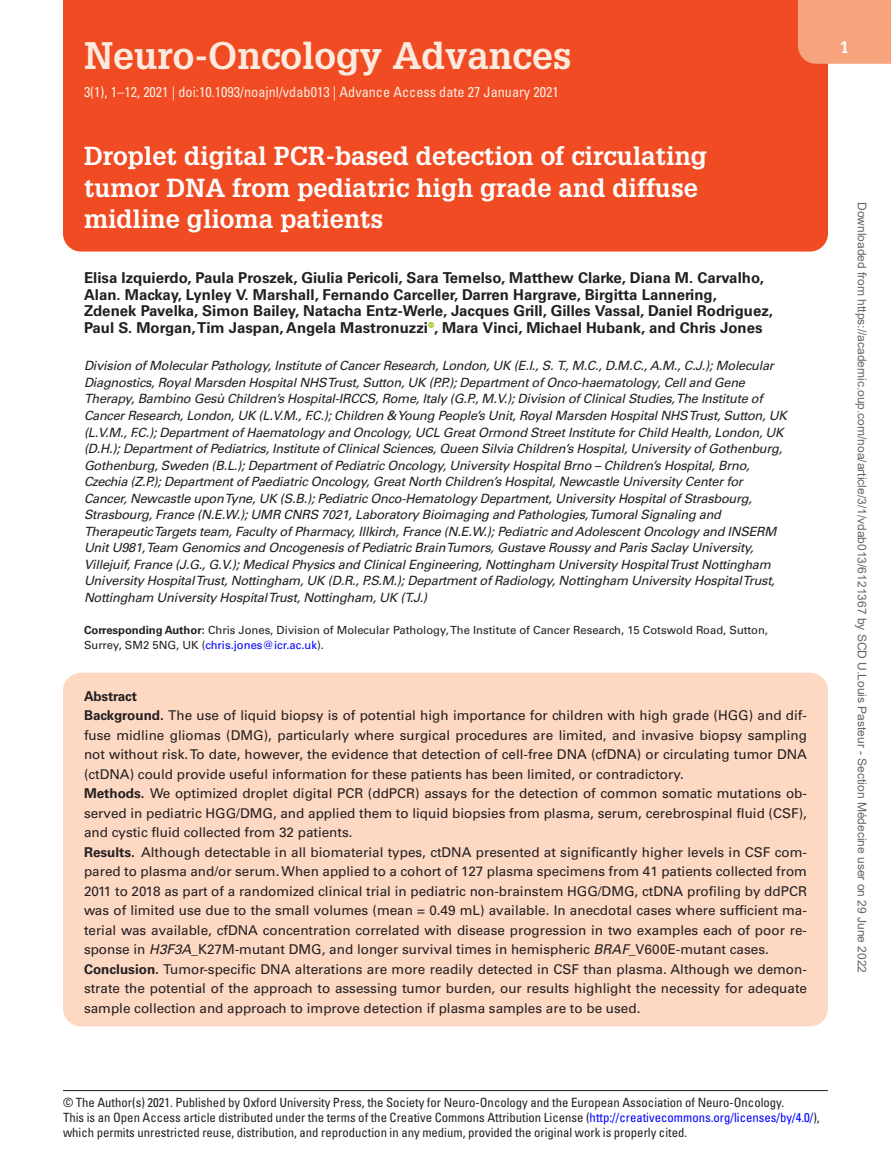
<style>
.page{position:relative;width:891px;height:1175px;background:#fff}
.page>*{position:absolute;margin:0;border:0;box-sizing:border-box;transform-origin:0 0}
.t1{font:700 37.5px "Glypha LT Std";color:#fdeade}
.t2{font:700 25.5px/31.5px "Glypha LT Std";color:#fff}
.t3{font:700 16.5px "Glypha LT Std";color:#fff}
.t4{font:700 15px/16.5px "Univers LT Std";color:#231f20}
.t5{font:condensed 14.25px "Univers LT Std";color:#fdeade}
.t6{font:13.5px/19.5px "Univers LT Std";color:#231f20}
.t7{font:italic 12.75px/16.5px "Univers LT Std";letter-spacing:-.02em;color:#231f20}
.t8{font:condensed 12.75px/15px "Univers LT Std";color:#231f20}
.t9{font:12px "Arial";color:#666}
.t10{font:11.25px/15px "Univers LT Std";color:#231f20}
.s1{font-weight:700}
.s2{color:#00f}
.s3{font-style:italic}
</style>
<div class="page">
<div style="left:63px;top:0;width:765px;height:166px;background:#f04b22"></div>
<div style="left:798px;top:0;width:93px;height:64px;background:#f7a37d"></div>
<hr style="left:63px;top:1090px;width:765px;height:1px;background:#231f20">
<div style="left:63px;top:672px;width:765px;height:354px;background:#fdd8c3;border-radius:18px"></div>
<svg style="left:428px;top:322px;width:6px;height:6px"></svg>
<div style="left:63px;top:166px;width:765px;height:85px;background:#f04b22"></div>
<h1 class="t1" style="left:84px;top:32px;width:489px">Neuro-Oncology Advances</h1>
<p class="t5" style="left:84px;top:83px;width:476px">3(1), 1–12, 2021 | doi:10.1093/noajnl/vdab013 | Advance Access date 27 January 2021</p>
<h2 class="t2" style="left:84px;top:140px;width:624px">Droplet digital PCR-based detection of circulating tumor DNA from pediatric high grade and diffuse midline glioma patients</h2>
<p class="t4" style="left:84px;top:270px;width:691px">Elisa Izquierdo, Paula Proszek, Giulia Pericoli, Sara Temelso, Matthew Clarke, Diana M. Carvalho, Alan. Mackay, Lynley V. Marshall, Fernando Carceller, Darren Hargrave, Birgitta Lannering, Zdenek Pavelka, Simon Bailey, Natacha Entz-Werle, Jacques Grill, Gilles Vassal, Daniel Rodriguez, Paul S. Morgan, Tim Jaspan, Angela Mastronuzzi , Mara Vinci, Michael Hubank, and Chris Jones</p>
<p class="t7" style="left:84px;top:358px;width:704px">Division of Molecular Pathology, Institute of Cancer Research, London, UK (E.I., S. T., M.C., D.M.C., A.M., C.J.); Molecular Diagnostics, Royal Marsden Hospital NHS Trust, Sutton, UK (P.P.); Department of Onco-haematology, Cell and Gene Therapy, Bambino Gesù Children’s Hospital-IRCCS, Rome, Italy (G.P., M.V.); Division of Clinical Studies, The Institute of Cancer Research, London, UK (L.V.M., F.C.); Children &amp; Young People’s Unit, Royal Marsden Hospital NHS Trust, Sutton, UK (L.V.M., F.C.); Department of Haematology and Oncology, UCL Great Ormond Street Institute for Child Health, London, UK (D.H.); Department of Pediatrics, Institute of Clinical Sciences, Queen Silvia Children’s Hospital, University of Gothenburg, Gothenburg, Sweden (B.L.); Department of Pediatric Oncology, University Hospital Brno – Children’s Hospital, Brno, Czechia (Z.P.); Department of Paediatric Oncology, Great North Children’s Hospital, Newcastle University Center for Cancer, Newcastle upon Tyne, UK (S.B.); Pediatric Onco-Hematology Department, University Hospital of Strasbourg, Strasbourg, France (N.E.W.); UMR CNRS 7021, Laboratory Bioimaging and Pathologies, Tumoral Signaling and Therapeutic Targets team, Faculty of Pharmacy, Illkirch, France (N.E.W.); Pediatric and Adolescent Oncology and INSERM Unit U981, Team Genomics and Oncogenesis of Pediatric Brain Tumors, Gustave Roussy and Paris Saclay University, Villejuif, France (J.G., G.V.); Medical Physics and Clinical Engineering, Nottingham University Hospital Trust Nottingham University Hospital Trust, Nottingham, UK (D.R., P.S.M.); Department of Radiology, Nottingham University Hospital Trust, Nottingham University Hospital Trust, Nottingham, UK (T.J.)</p>
<p class="t10" style="left:84px;top:622px;width:686px"><span class="s1">Corresponding Author:</span> Chris Jones, Division of Molecular Pathology, The Institute of Cancer Research, 15 Cotswold Road, Sutton,<br>Surrey, SM2 5NG, UK (<span class="s2">chris.jones@icr.ac.uk</span>).</p>
<p class="t6" style="left:84px;top:686px;width:725px"><span class="s1">Abstract<br>Background.</span> The use of liquid biopsy is of potential high importance for children with high grade (HGG) and dif&shy;fuse midline gliomas (DMG), particularly where surgical procedures are limited, and invasive biopsy sampling not without risk. To date, however, the evidence that detection of cell-free DNA (cfDNA) or circulating tumor DNA (ctDNA) could provide useful information for these patients has been limited, or contradictory.<br><span class="s1">Methods.</span> We optimized droplet digital PCR (ddPCR) assays for the detection of common somatic mutations ob&shy;served in pediatric HGG/DMG, and applied them to liquid biopsies from plasma, serum, cerebrospinal fluid (CSF), and cystic fluid collected from 32 patients.<br><span class="s1">Results.</span> Although detectable in all biomaterial types, ctDNA presented at significantly higher levels in CSF com&shy;pared to plasma and/or serum. When applied to a cohort of 127 plasma specimens from 41 patients collected from 2011 to 2018 as part of a randomized clinical trial in pediatric non-brainstem HGG/DMG, ctDNA profiling by ddPCR was of limited use due to the small volumes (mean = 0.49 mL) available. In anecdotal cases where sufficient ma&shy;terial was available, cfDNA concentration correlated with disease progression in two examples each of poor re&shy;sponse in <span class="s3">H3F3A</span>_K27M-mutant DMG, and longer survival times in hemispheric <span class="s3">BRAF</span>_V600E-mutant cases.<br><span class="s1">Conclusion.</span> Tumor-specific DNA alterations are more readily detected in CSF than plasma. Although we demon&shy;strate the potential of the approach to assessing tumor burden, our results highlight the necessity for adequate sample collection and approach to improve detection if plasma samples are to be used.</p>
<p class="t3" style="left:840px;top:37px;width:11px">1</p>
<p class="t9" style="left:866px;top:202px;width:772px;rotate:90deg">Downloaded from https://academic.oup.com/noa/article/3/1/vdab013/6121367 by SCD U.Louis Pasteur - Section Médecine user on 29 June 2022</p>
<p class="t8" style="left:63px;top:1095px;width:723px">© The Author(s) 2021. Published by Oxford University Press, the Society for Neuro-Oncology and the European Association of Neuro-Oncology.</p>
<p class="t8" style="left:63px;top:1110px;width:758px">This is an Open Access article distributed under the terms of the Creative Commons Attribution License (<span class="s2">http://creativecommons.org/licenses/by/4.0/</span>), which permits unrestricted reuse, distribution, and reproduction in any medium, provided the original work is properly cited.</p>
</div>
